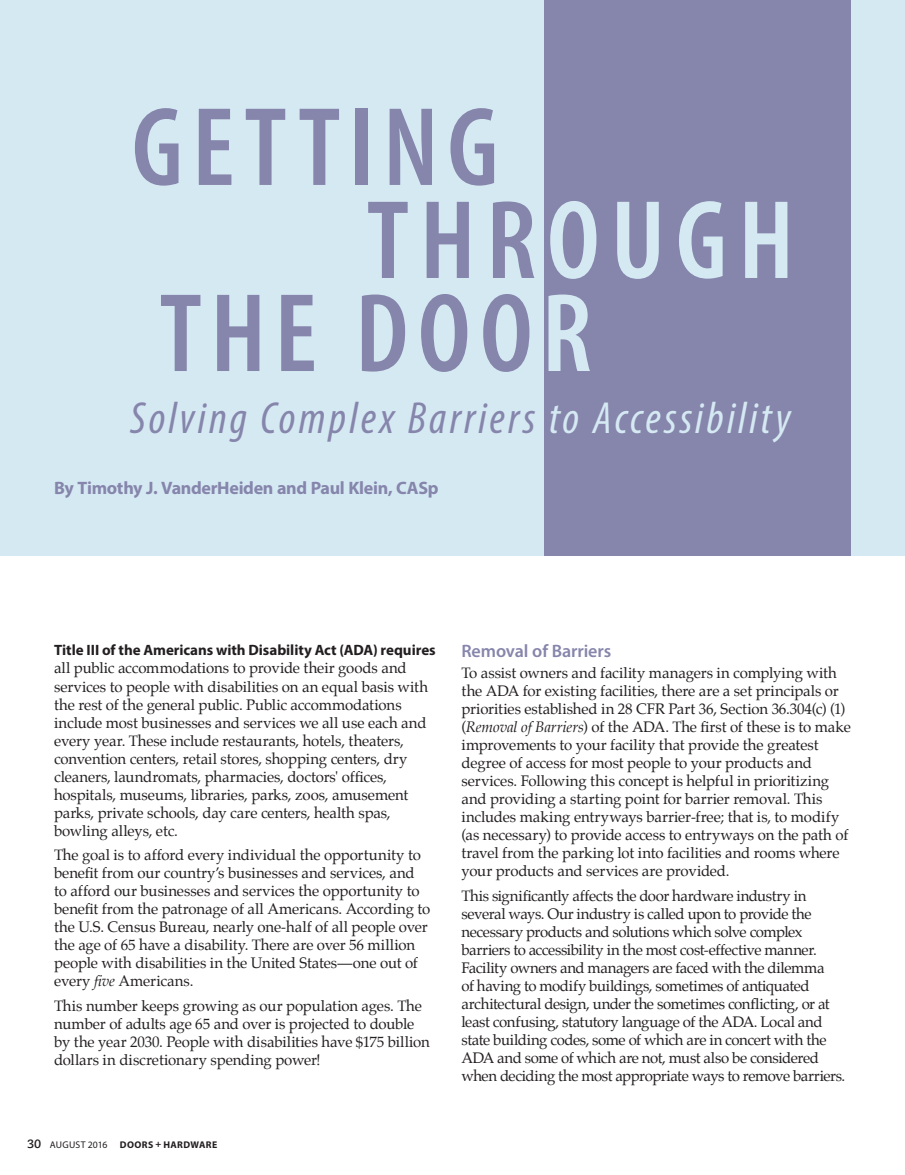
<style>
.page{position:relative;width:905px;height:1175px;background:#fff}
.page>*{position:absolute;margin:0;border:0;box-sizing:border-box;transform-origin:0 0}
.t1{font:600 condensed 112.95px "Myriad Pro";letter-spacing:.08em;color:#8685ab}
.t2{font:600 condensed 112.95px "Myriad Pro";letter-spacing:.095em;color:#d5e9f3}
.t3{font:italic condensed 45.15px "Myriad Pro";letter-spacing:.07em;color:#8685ab}
.t4{font:700 18px "Myriad Pro";letter-spacing:-.02em;color:#8685ab}
.t5{font:600 18px "Myriad Pro";letter-spacing:-.005em;color:#8685ab}
.t6{font:15px/18px "Palatino";letter-spacing:-.01em;color:#231f20}
.t7{font:15px/18px "Palatino";letter-spacing:-.03em;color:#231f20}
.t8{font:700 15px "Myriad Pro";letter-spacing:-.005em;color:#231f20}
.t9{font:700 9.75px "Myriad Pro";letter-spacing:.04em;color:#231f20}
.t10{font:9.75px "Myriad Pro";letter-spacing:.015em;color:#231f20}
.s1{color:#8685ab}
.s2{color:#d5e9f3}
.s3{font-style:italic}
.s4{font-family:"Caecilia LT Std";font-weight:700;font-size:12px}
</style>
<div class="page">
<div style="left:0;top:0;width:904px;height:555px;background:#d5e9f3"></div>
<div style="left:544px;top:0;width:306px;height:555px;background:#8685ab"></div>
<h1 class="t1" style="left:132px;top:86px;width:368px">GETTING</h1>
<h1 class="t2" style="left:367px;top:179px;width:429px"><span class="s1">THR</span>OUGH</h1>
<h1 class="t1" style="left:159px;top:272px;width:434px">THE DOO<span class="s2">R</span></h1>
<h2 class="t3" style="left:130px;top:390px;width:662px">Solving Complex Barriers <span class="s2">to Accessibility</span></h2>
<p class="t4" style="left:54px;top:476px;width:386px">By Timothy J. VanderHeiden and Paul Klein, CASp</p>
<p class="t8" style="left:54px;top:640px;width:383px">Title III of the Americans with Disability Act (ADA) requires</p>
<p class="t6" style="left:54px;top:659px;width:375px">all public accommodations to provide their goods and services to people with disabilities on an equal basis with the rest of the general public. Public accommodations include most businesses and services we all use each and every year. These include restaurants, hotels, theaters, convention centers, retail stores, shopping centers, dry cleaners, laundromats, pharmacies, doctors' offices, hospitals, museums, libraries, parks, zoos, amusement parks, private schools, day care centers, health spas, bowling alleys, etc.</p>
<p class="t6" style="left:54px;top:846px;width:378px">The goal is to afford every individual the opportunity to benefit from our country’s businesses and services, and to afford our businesses and services the opportunity to benefit from the patronage of all Americans. According to the U.S. Census Bureau, nearly one-half of all people over the age of 65 have a disability. There are over 56 million people with disabilities in the United States—one out of every <span class="s3">five</span> Americans.</p>
<p class="t6" style="left:54px;top:997px;width:377px">This number keeps growing as our population ages. The number of adults age 65 and over is projected to double by the year 2030. People with disabilities have $175 billion dollars in discretionary spending power!</p>
<p class="t10" style="left:27px;top:1138px;width:82px"><span class="s4">30</span> AUGUST 2016</p>
<p class="t9" style="left:120px;top:1138px;width:99px">DOORS + HARDWARE</p>
<p class="t5" style="left:461px;top:639px;width:151px">Removal of Barriers</p>
<p class="t6" style="left:461px;top:663px;width:391px">To assist owners and facility managers in complying with the ADA for existing facilities, there are a set principals or priorities established in 28 CFR Part 36, Section 36.304(c) (1) (<span class="s3">Removal of Barriers</span>) of the ADA. The first of these is to make improvements to your facility that provide the greatest degree of access for most people to your products and services. Following this concept is helpful in prioritizing and providing a starting point for barrier removal. This includes making entryways barrier-free; that is, to modify (as necessary) to provide access to entryways on the path of travel from the parking lot into facilities and rooms where your products and services are provided.</p>
<p class="t7" style="left:461px;top:886px;width:385px">This significantly affects the door hardware industry in several ways. Our industry is called upon to provide the necessary products and solutions which solve complex barriers to accessibility in the most cost-effective manner.<br>Facility owners and managers are faced with the dilemma<br>of having to modify buildings, sometimes of antiquated architectural design, under the sometimes conflicting, or at least confusing, statutory language of the ADA. Local and state building codes, some of which are in concert with the ADA and some of which are not, must also be considered when deciding the most appropriate ways to remove barriers.</p>
</div>
